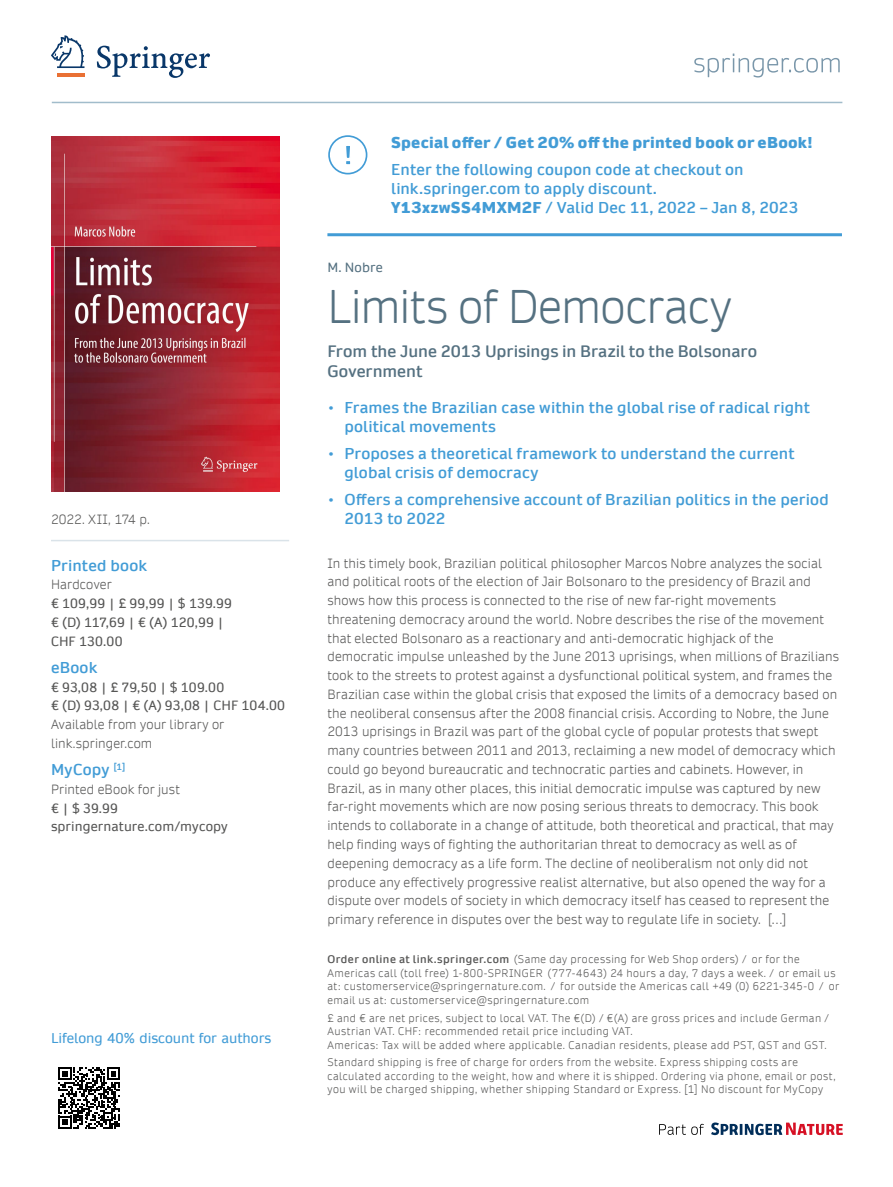
<style>
.page{position:relative;width:893px;height:1187px;background:#fff}
.page>*{position:absolute;margin:0;border:0;box-sizing:border-box;transform-origin:0 0}
.t1{font:300 45px "Daytona Pro";letter-spacing:-.01em;color:#557181}
.t2{font:600 15.75px/20.5px "Daytona Pro";color:#557181}
.t3{font:600 15px/18.8px "Daytona Pro";letter-spacing:.01em;color:#429cd6}
.t4{font:900 15px "Daytona Pro";letter-spacing:.02em;color:#429cd6}
.t5{font:13.5px "Daytona Pro";color:#429cd6}
.t6{font:300 12.75px/18.8px "Daytona Pro";letter-spacing:.015em;color:#565655}
.t7{font:12.75px/18.8px "Daytona Pro";letter-spacing:.01em;color:#565655}
.t8{font:12.75px "Daytona Pro";letter-spacing:.01em;color:#557181}
.t9{font:300 10.5px/13.5px "Daytona Pro";letter-spacing:.045em;color:#565655}
.s1{font-weight:900}
.s2{font-weight:300}
.s3{font-weight:600}
</style>
<div class="page">
<svg style="left:58px;top:1067px;width:62px;height:61px"></svg>
<svg style="left:694px;top:53px;width:146px;height:24px"></svg>
<hr style="left:52px;top:102px;width:790px;height:1px;background:#a1bccb">
<svg style="left:51px;top:35px;width:33px;height:33px"></svg>
<hr style="left:57px;top:73px;width:27px;height:4px;background:#e97034">
<svg style="left:97px;top:46px;width:113px;height:32px"></svg>
<div style="left:328px;top:135px;width:39px;height:39px;border:2px solid #429cd6;border-radius:50%"></div>
<svg style="left:346px;top:146px;width:5px;height:19px"></svg>
<hr style="left:327px;top:233px;width:515px;height:3px;background:#429cd6">
<hr style="left:51px;top:540px;width:238px;height:1px;background:#dae3e9">
<img style="left:51px;top:136px;width:228px;height:355px">
<svg style="left:711px;top:1122px;width:132px;height:13px"></svg>
<svg style="left:659px;top:1123px;width:45px;height:11px"></svg>
<p class="t6" style="left:51px;top:510px;width:100px">2022. XII, 174 p.</p>
<p class="t3" style="left:51px;top:555px;width:97px">Printed book</p>
<p class="t6" style="left:51px;top:575px;width:62px">Hardcover</p>
<p class="t7" style="left:51px;top:594px;width:183px">€ 109,99 | £ 99,99 | $ 139.99 € (D) 117,69 | € (A) 120,99 |<br>CHF 130.00</p>
<p class="t3" style="left:51px;top:658px;width:48px">eBook</p>
<p class="t7" style="left:51px;top:677px;width:236px">€ 93,08 | £ 79,50 | $ 109.00<br>€ (D) 93,08 | € (A) 93,08 | CHF 104.00</p>
<p class="t6" style="left:51px;top:715px;width:175px">Available from your library or link.springer.com</p>
<p class="t3" style="left:51px;top:760px;width:76px">MyCopy <sup>[1]</sup></p>
<p class="t6" style="left:51px;top:779px;width:130px">Printed eBook for just</p>
<p class="t7" style="left:51px;top:798px;width:178px">€ | $ 39.99 springernature.com/mycopy</p>
<p class="t5" style="left:51px;top:1028px;width:222px">Lifelong 40% discount for authors</p>
<p class="t4" style="left:391px;top:132px;width:423px">Special offer / Get 20% off the printed book or eBook!</p>
<p class="t3" style="left:391px;top:160px;width:409px">Enter the following coupon code at checkout on link.springer.com to apply discount.<br><span class="s1">Y13xzwSS4MXM2F</span> / Valid Dec 11, 2022 – Jan 8, 2023</p>
<p class="t8" style="left:327px;top:258px;width:57px">M. Nobre</p>
<h1 class="t1" style="left:327px;top:278px;width:406px">Limits of Democracy</h1>
<p class="t2" style="left:327px;top:340px;width:431px">From the June 2013 Uprisings in Brazil to the Bolsonaro<br>Government</p>
<p class="t3" style="left:344px;top:398px;width:467px;text-indent:-17px"><span class="s2">•</span> Frames the Brazilian case within the global rise of radical right political movements</p>
<p class="t3" style="left:344px;top:444px;width:452px;text-indent:-17px"><span class="s2">•</span> Proposes a theoretical framework to understand the current global crisis of democracy</p>
<p class="t3" style="left:344px;top:490px;width:486px;text-indent:-17px"><span class="s2">•</span> Offers a comprehensive account of Brazilian politics in the period<br>2013 to 2022</p>
<p class="t6" style="left:327px;top:553px;width:513px">In this timely book, Brazilian political philosopher Marcos Nobre analyzes the social and political roots of the election of Jair Bolsonaro to the presidency of Brazil and shows how this process is connected to the rise of new far-right movements threatening democracy around the world. Nobre describes the rise of the movement that elected Bolsonaro as a reactionary and anti-democratic highjack of the democratic impulse unleashed by the June 2013 uprisings, when millions of Brazilians took to the streets to protest against a dysfunctional political system, and frames the Brazilian case within the global crisis that exposed the limits of a democracy based on the neoliberal consensus after the 2008 financial crisis. According to Nobre, the June 2013 uprisings in Brazil was part of the global cycle of popular protests that swept many countries between 2011 and 2013, reclaiming a new model of democracy which could go beyond bureaucratic and technocratic parties and cabinets. However, in Brazil, as in many other places, this initial democratic impulse was captured by new far-right movements which are now posing serious threats to democracy. This book intends to collaborate in a change of attitude, both theoretical and practical, that may help finding ways of fighting the authoritarian threat to democracy as well as of deepening democracy as a life form. The decline of neoliberalism not only did not produce any effectively progressive realist alternative, but also opened the way for a dispute over models of society in which democracy itself has ceased to represent the primary reference in disputes over the best way to regulate life in society. […]</p>
<p class="t9" style="left:327px;top:952px;width:513px"><span class="s3">Order online at link.springer.com</span> (Same day processing for Web Shop orders) / or for the Americas call (toll free) 1-800-SPRINGER (777-4643) 24 hours a day, 7 days a week. / or email us at: customerservice@springernature.com. / for outside the Americas call +49 (0) 6221-345-0 / or email us at: customerservice@springernature.com</p>
<p class="t9" style="left:327px;top:1010px;width:503px">£ and € are net prices, subject to local VAT. The €(D) / €(A) are gross prices and include German /<br>Austrian VAT. CHF: recommended retail price including VAT.<br>Americas: Tax will be added where applicable. Canadian residents, please add PST, QST and GST.</p>
<p class="t9" style="left:327px;top:1055px;width:510px">Standard shipping is free of charge for orders from the website. Express shipping costs are calculated according to the weight, how and where it is shipped. Ordering via phone, email or post, you will be charged shipping, whether shipping Standard or Express. [1] No discount for MyCopy</p>
</div>
